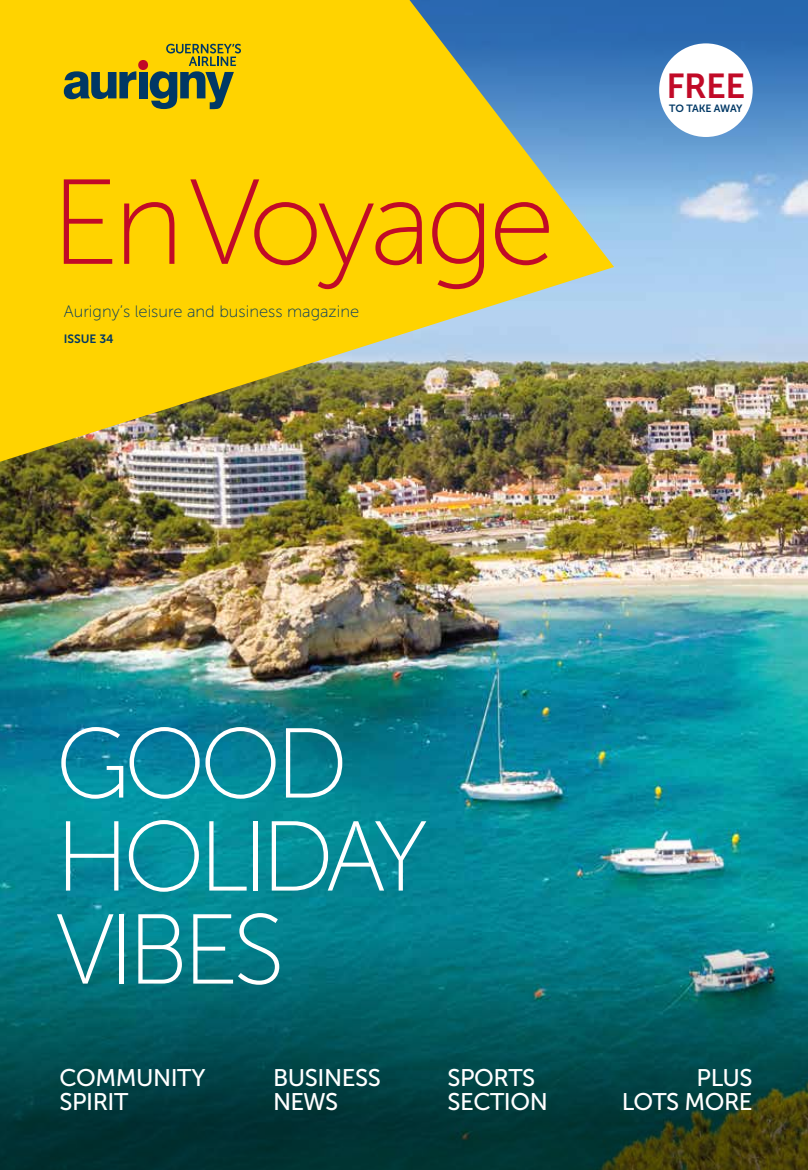
<style>
.page{position:relative;width:808px;height:1170px;background:#fff}
.page>*{position:absolute;margin:0;border:0;box-sizing:border-box;transform-origin:0 0}
.t1{font:99px/93px "Museo Sans 100";letter-spacing:-.065em;color:#fff}
.t2{font:34.5px "Museo Sans 700";color:#c10a27}
.t3{font:24px/24px "Museo Sans 500";letter-spacing:-.02em;color:#fff}
.t4{font:16.5px "Museo Sans 100";color:#003865}
.t5{font:12px "Museo Sans 700";color:#003865}
.t6{font:10.5px "Museo Sans 700";letter-spacing:-.03em;color:#003865}
</style>
<div class="page">
<img style="left:0;top:213px;width:808px;height:722px">
<svg style="left:614px;top:0;width:194px;height:213px;background:#5b91c9"></svg>
<svg style="left:0;top:935px;width:808px;height:234px;background:#065355"></svg>
<div style="left:659px;top:43px;width:94px;height:94px;background:#fff;border-radius:50%"></div>
<img style="left:0;top:0;width:614px;height:461px">
<svg style="left:64px;top:71px;width:72px;height:28px;background:#5c7040"></svg>
<div style="left:139px;top:72px;width:8px;height:26px;background:#003865"></div>
<svg style="left:150px;top:44px;width:91px;height:65px;background:#9e9826"></svg>
<div style="left:138px;top:60px;width:10px;height:10px;background:#c10a27;border-radius:50%"></div>
<svg style="left:64px;top:179px;width:485px;height:110px;background:#f6b505"></svg>
<p class="t4" style="left:64px;top:303px;width:297px">Aurigny’s leisure and business magazine</p>
<p class="t5" style="left:64px;top:332px;width:51px">ISSUE 34</p>
<h1 class="t1" style="left:55px;top:718px;width:374px">GOOD<br>HOLIDAY<br>VIBES</h1>
<h2 class="t2" style="left:667px;top:67px;width:80px">FREE</h2>
<p class="t6" style="left:669px;top:102px;width:75px">TO TAKE AWAY</p>
<p class="t3" style="left:60px;top:1066px;width:148px">COMMUNITY<br>SPIRIT</p>
<p class="t3" style="left:273px;top:1066px;width:109px">BUSINESS<br>NEWS</p>
<p class="t3" style="left:448px;top:1066px;width:102px">SPORTS<br>SECTION</p>
<p class="t3" style="left:622px;top:1066px;width:133px;text-align:right">PLUS<br>LOTS MORE</p>
</div>
